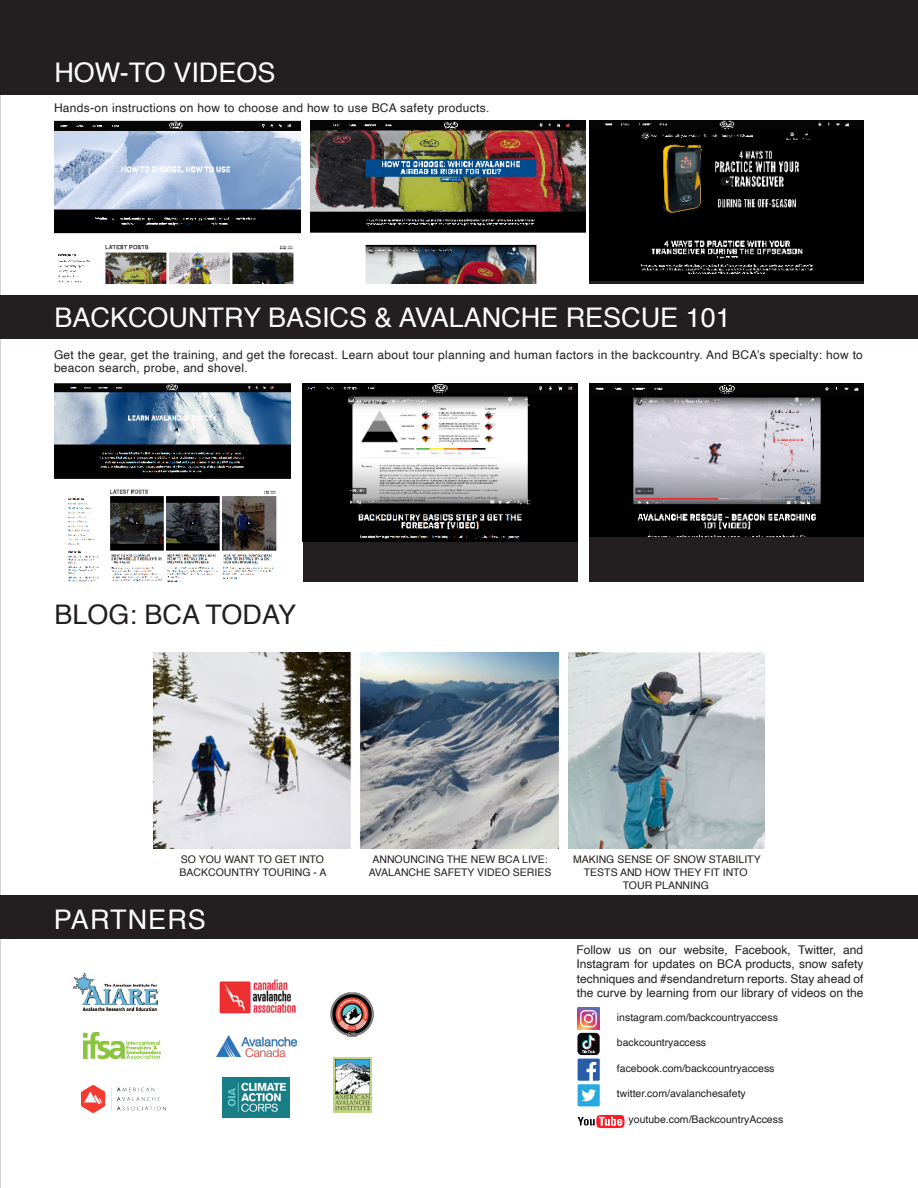
<style>
.page{position:relative;width:918px;height:1188px;background:#fff}
.page>*{position:absolute;margin:0;border:0;box-sizing:border-box;transform-origin:0 0}
.Subhead_description{font:27px "Helvetica";color:#fff}
.Subhead_description-2{font:27px "Helvetica";color:#231f20}
.Product_Name_P{font:27px "Helvetica";letter-spacing:.04em;color:#fff}
.Paragraph_Style_2{font:12px/14.4px "Helvetica";letter-spacing:.025em;color:#231f20;text-align:justify}
.Paragraph_Style_2-2{font:10.5px/12.6px "Helvetica";color:#231f20;text-align:center}
</style>
<div class="page">
<img style="left:330px;top:992px;width:44px;height:44px">
<div style="left:0;top:895px;width:918px;height:44px;background:#231f20"></div>
<img style="left:333px;top:1058px;width:39px;height:55px">
<img style="left:73px;top:973px;width:85px;height:38px">
<img style="left:83px;top:1032px;width:78px;height:27px">
<img style="left:81px;top:1085px;width:84px;height:28px">
<img style="left:217px;top:1035px;width:80px;height:22px">
<svg style="left:578px;top:1059px;width:22px;height:47px"></svg>
<img style="left:577px;top:1007px;width:23px;height:22px">
<div style="left:0;top:0;width:918px;height:95px;background:#231f20"></div>
<div style="left:0;top:296px;width:918px;height:43px;background:#231f20"></div>
<img style="left:54px;top:383px;width:237px;height:198px">
<img style="left:54px;top:121px;width:246px;height:163px">
<img style="left:310px;top:121px;width:275px;height:163px">
<svg style="left:589px;top:280px;width:275px;height:4px"></svg>
<img style="left:589px;top:120px;width:275px;height:160px">
<div style="left:589px;top:425px;width:275px;height:156px;background:#231f20"></div>
<img style="left:589px;top:383px;width:275px;height:154px">
<div style="left:303px;top:425px;width:274px;height:156px;background:#231f20"></div>
<img style="left:303px;top:383px;width:274px;height:159px">
<svg style="left:578px;top:1115px;width:47px;height:13px"></svg>
<div style="left:577px;top:1033px;width:23px;height:22px;background:#0b090c;border-radius:4px"></div>
<svg style="left:582px;top:1035px;width:13px;height:18px"></svg>
<img style="left:219px;top:980px;width:77px;height:34px">
<img style="left:154px;top:653px;width:405px;height:196px">
<img style="left:569px;top:653px;width:195px;height:196px">
<img style="left:223px;top:1077px;width:67px;height:41px">
<p class="Subhead_description" style="left:54px;top:51px;width:223px">HOW-TO VIDEOS</p>
<p class="Paragraph_Style_2" style="left:54px;top:101px;width:437px">Hands-on instructions on how to choose and how to use BCA safety products.</p>
<p class="Subhead_description" style="left:55px;top:297px;width:678px">BACKCOUNTRY BASICS &amp; AVALANCHE RESCUE 101</p>
<p class="Paragraph_Style_2" style="left:54px;top:348px;width:811px;line-height:13.5px">Get the gear, get the training, and get the forecast. Learn about tour planning and human factors in the backcountry. And BCA’s specialty: how to beacon search, probe, and shovel.</p>
<p class="Subhead_description-2" style="left:55px;top:594px;width:243px">BLOG: BCA TODAY</p>
<p class="Paragraph_Style_2-2" style="left:180px;top:854px;width:148px;text-align:left">SO YOU WANT TO GET INTO<br>BACKCOUNTRY TOURING - A</p>
<p class="Paragraph_Style_2-2" style="left:369px;top:854px;width:184px">ANNOUNCING THE NEW BCA LIVE:<br>AVALANCHE SAFETY VIDEO SERIES</p>
<p class="Paragraph_Style_2-2" style="left:573px;top:854px;width:189px">MAKING SENSE OF SNOW STABILITY<br>TESTS AND HOW THEY FIT INTO<br>TOUR PLANNING</p>
<p class="Product_Name_P" style="left:54px;top:899px;width:154px">PARTNERS</p>
<p class="Paragraph_Style_2" style="left:576px;top:943px;width:289px">Follow us on our website, Facebook, Twitter, and Instagram for updates on BCA products, snow safety techniques and #sendandreturn reports. Stay ahead of the curve by learning from our library of videos on the</p>
<p class="Paragraph_Style_2-2" style="left:617px;top:1011px;width:163px">instagram.com/backcountryaccess</p>
<p class="Paragraph_Style_2-2" style="left:617px;top:1037px;width:91px">backcountryaccess</p>
<p class="Paragraph_Style_2-2" style="left:617px;top:1062px;width:159px">facebook.com/backcountryaccess</p>
<p class="Paragraph_Style_2-2" style="left:617px;top:1088px;width:130px">twitter.com/avalanchesafety</p>
<p class="Paragraph_Style_2-2" style="left:629px;top:1113px;width:156px">youtube.com/BackcountryAccess</p>
</div>
